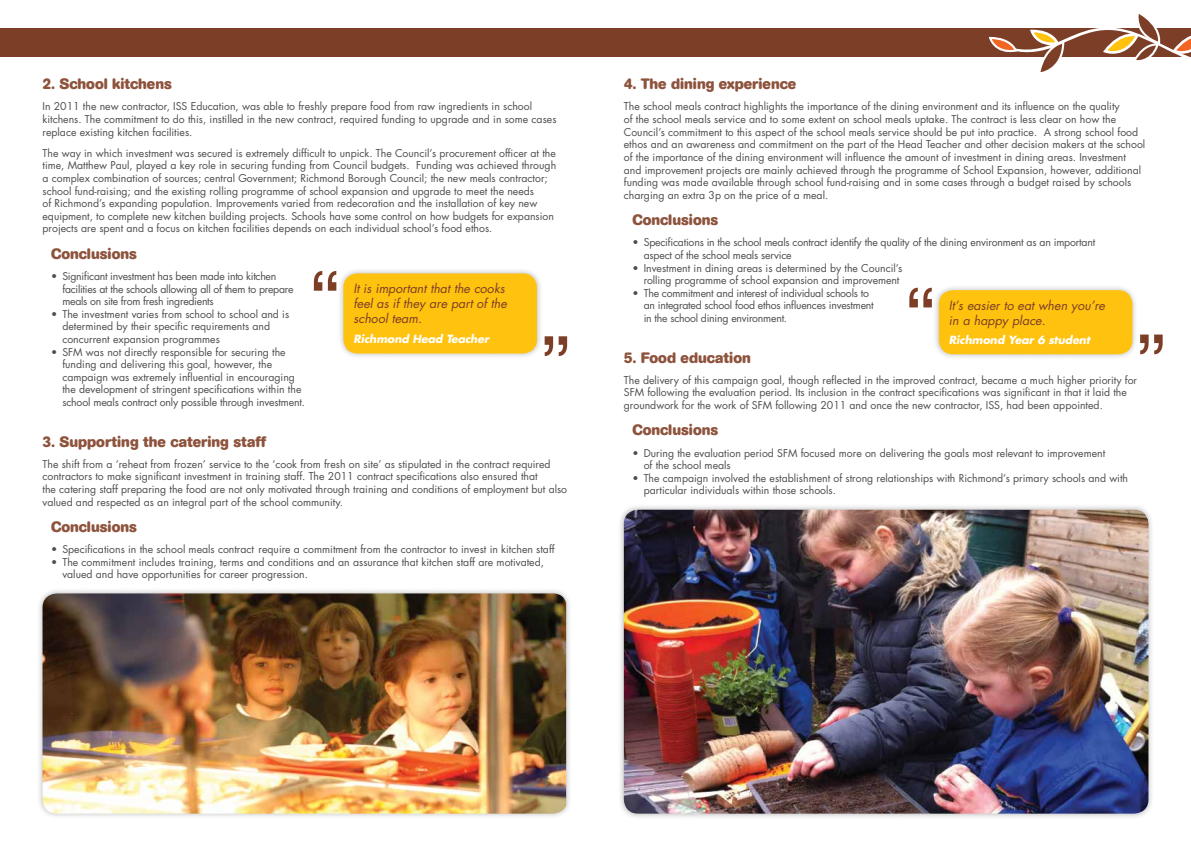
<style>
.page{position:relative;width:1191px;height:842px;background:#fff}
.page>*{position:absolute;margin:0;border:0;box-sizing:border-box;transform-origin:0 0}
.t1{font:700 15px "AG Book Rounded";color:#8e533d}
.t2{font:italic 12.5px/15px "Futura";color:#7c3e27}
.t3{font:italic 700 11px "Futura";letter-spacing:-.01em;color:#fff}
.t4{font:10.5px/12.6px "Futura";color:#4d4d4f}
.t5{font:10.5px/12.6px "Futura";letter-spacing:-.02em;color:#4d4d4f}
.t6{font:10.5px/12.6px "Futura";letter-spacing:-.025em;color:#4d4d4f}
</style>
<div class="page">
<div style="left:0;top:28px;width:1191px;height:29px;background:#7c3e27"></div>
<svg style="left:989px;top:14px;width:202px;height:58px"></svg>
<div style="left:36px;top:587px;width:536px;height:233px;background:#000;opacity:.25"></div>
<img style="left:43px;top:593px;width:523px;height:221px">
<div style="left:617px;top:503px;width:537px;height:317px;background:#000;opacity:.25"></div>
<img style="left:624px;top:510px;width:524px;height:304px">
<div style="left:337px;top:267px;width:206px;height:93px;background:#000;opacity:.25"></div>
<div style="left:343px;top:273px;width:194px;height:81px;background:#ffc20e;border-radius:14px"></div>
<svg style="left:314px;top:271px;width:22px;height:20px"></svg>
<svg style="left:544px;top:336px;width:23px;height:20px"></svg>
<div style="left:932px;top:284px;width:206px;height:77px;background:#000;opacity:.25"></div>
<div style="left:939px;top:290px;width:193px;height:64px;background:#ffc20e;border-radius:14px"></div>
<svg style="left:909px;top:288px;width:23px;height:19px"></svg>
<svg style="left:1140px;top:335px;width:22px;height:19px"></svg>
<h1 class="t1" style="left:43px;top:75px;width:131px">2. School kitchens</h1>
<p class="t4" style="left:43px;top:100px;width:515px">In 2011 the new contractor, ISS Education, was able to freshly prepare food from raw ingredients in school kitchens. The commitment to do this, instilled in the new contract, required funding to upgrade and in some cases replace existing kitchen facilities.</p>
<p class="t4" style="left:43px;top:146px;width:515px">The way in which investment was secured is extremely difficult to unpick. The Council’s procurement officer at the time, Matthew Paul, played a key role in securing funding from Council budgets. Funding was achieved through a complex combination of sources; central Government; Richmond Borough Council; the new meals contractor; school fund-raising; and the existing rolling programme of school expansion and upgrade to meet the needs<br>of Richmond’s expanding population. Improvements varied from redecoration and the installation of key new equipment, to complete new kitchen building projects. Schools have some control on how budgets for expansion projects are spent and a focus on kitchen facilities depends on each individual school’s food ethos.</p>
<h1 class="t1" style="left:51px;top:245px;width:87px">Conclusions</h1>
<p class="t6" style="left:62px;top:270px;width:233px;text-indent:-11px">• Significant investment has been made into kitchen facilities at the schools allowing all of them to prepare meals on site from fresh ingredients</p>
<p class="t4" style="left:62px;top:307px;width:228px;text-indent:-11px">• The investment varies from school to school and is determined by their specific requirements and concurrent expansion programmes</p>
<p class="t4" style="left:62px;top:345px;width:244px;text-indent:-11px">• SFM was not directly responsible for securing the funding and delivering this goal, however, the campaign was extremely influential in encouraging the development of stringent specifications within the school meals contract only possible through investment.</p>
<h1 class="t1" style="left:43px;top:433px;width:225px">3. Supporting the catering staff</h1>
<p class="t4" style="left:43px;top:457px;width:526px">The shift from a ‘reheat from frozen’ service to the ‘cook from fresh on site’ as stipulated in the contract required contractors to make significant investment in training staff. The 2011 contract specifications also ensured that<br>the catering staff preparing the food are not only motivated through training and conditions of employment but also valued and respected as an integral part of the school community.</p>
<h1 class="t1" style="left:51px;top:518px;width:87px">Conclusions</h1>
<p class="t4" style="left:51px;top:543px;width:505px">• Specifications in the school meals contract require a commitment from the contractor to invest in kitchen staff</p>
<p class="t4" style="left:62px;top:555px;width:483px;text-indent:-11px">• The commitment includes training, terms and conditions and an assurance that kitchen staff are motivated, valued and have opportunities for career progression.</p>
<p class="t2" style="left:353px;top:281px;width:155px">It is important that the cooks feel as if they are part of the school team.</p>
<p class="t3" style="left:353px;top:331px;width:137px">Richmond Head Teacher</p>
<h1 class="t1" style="left:624px;top:75px;width:174px">4. The dining experience</h1>
<p class="t4" style="left:624px;top:100px;width:523px">The school meals contract highlights the importance of the dining environment and its influence on the quality<br>of the school meals service and to some extent on school meals uptake. The contract is less clear on how the Council’s commitment to this aspect of the school meals service should be put into practice. A strong school food ethos and an awareness and commitment on the part of the Head Teacher and other decision makers at the school of the importance of the dining environment will influence the amount of investment in dining areas. Investment and improvement projects are mainly achieved through the programme of School Expansion, however, additional funding was made available through school fund-raising and in some cases through a budget raised by schools charging an extra 3p on the price of a meal.</p>
<h1 class="t1" style="left:632px;top:211px;width:87px">Conclusions</h1>
<p class="t5" style="left:643px;top:236px;width:453px;text-indent:-11px">• Specifications in the school meals contract identify the quality of the dining environment as an important aspect of the school meals service</p>
<p class="t4" style="left:643px;top:261px;width:260px;text-indent:-11px">• Investment in dining areas is determined by the Council’s rolling programme of school expansion and improvement</p>
<p class="t5" style="left:643px;top:286px;width:231px;text-indent:-11px">• The commitment and interest of individual schools to an integrated school food ethos influences investment in the school dining environment.</p>
<h1 class="t1" style="left:624px;top:349px;width:128px">5. Food education</h1>
<p class="t4" style="left:624px;top:373px;width:515px">The delivery of this campaign goal, though reflected in the improved contract, became a much higher priority for<br>SFM following the evaluation period. Its inclusion in the contract specifications was significant in that it laid the groundwork for the work of SFM following 2011 and once the new contractor, ISS, had been appointed.</p>
<h1 class="t1" style="left:632px;top:421px;width:87px">Conclusions</h1>
<p class="t4" style="left:643px;top:446px;width:463px;text-indent:-11px">• During the evaluation period SFM focused more on delivering the goals most relevant to improvement of the school meals</p>
<p class="t4" style="left:643px;top:471px;width:486px;text-indent:-11px">• The campaign involved the establishment of strong relationships with Richmond’s primary schools and with particular individuals within those schools.</p>
<p class="t2" style="left:949px;top:298px;width:158px">It’s easier to eat when you’re in a happy place.</p>
<p class="t3" style="left:949px;top:333px;width:143px">Richmond Year 6 student</p>
</div>
